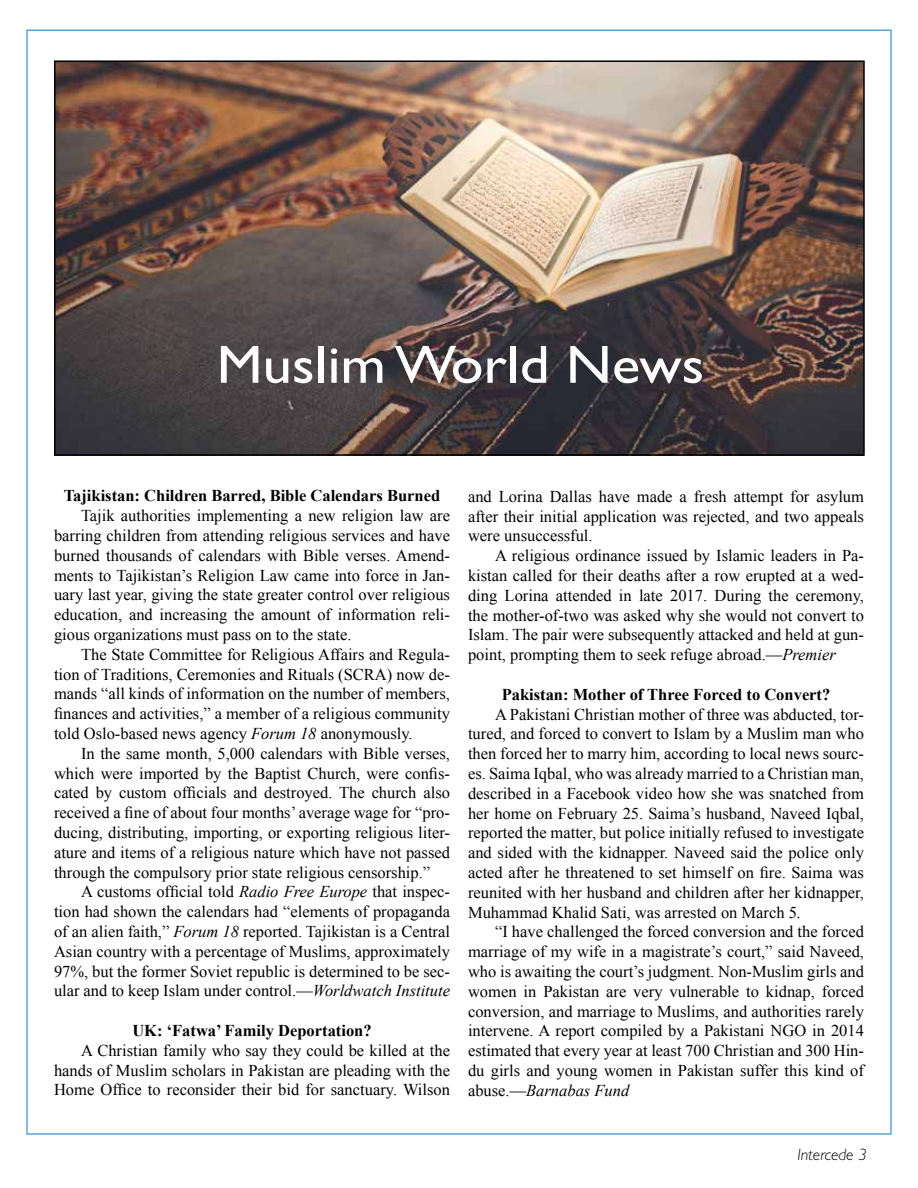
<style>
.page{position:relative;width:918px;height:1188px;background:#fff}
.page>*{position:absolute;margin:0;border:0;box-sizing:border-box;transform-origin:0 0}
.t1{font:54px "Gill Sans";color:#fff;scale:1.09 1}
.t2{font:16.5px/19.8px "Times New Roman";color:#000;text-align:justify}
.t3{font:700 16.5px "Times New Roman";color:#000}
.t4{font:italic 300 16.5px "Gill Sans";color:#000}
.s1{font-style:italic}
</style>
<div class="page">
<img style="left:57px;top:63px;width:805px;height:390px">
<div style="left:54px;top:60px;width:811px;height:396px;border:2px solid #000"></div>
<h1 class="t1" style="left:217px;top:334px;width:449px">Muslim World News</h1>
<p class="t3" style="left:64px;top:486px;width:378px">Tajikistan: Children Barred, Bible Calendars Burned</p>
<p class="t2" style="left:54px;top:506px;width:398px;text-indent:27px">Tajik authorities implementing a new religion law are barring children from attending religious services and have burned thousands of calendars with Bible verses. Amend&shy;ments to Tajikistan’s Religion Law came into force in Jan&shy;uary last year, giving the state greater control over religious education, and increasing the amount of information reli&shy;gious organizations must pass on to the state.</p>
<p class="t2" style="left:54px;top:644px;width:398px;text-indent:27px">The State Committee for Religious Affairs and Regula&shy;tion of Traditions, Ceremonies and Rituals (SCRA) now de&shy;mands “all kinds of information on the number of members, finances and activities,” a member of a religious community told Oslo-based news agency <span class="s1">Forum 18</span> anonymously.</p>
<p class="t2" style="left:54px;top:743px;width:398px;text-indent:27px">In the same month, 5,000 calendars with Bible verses, which were imported by the Baptist Church, were confis&shy;cated by custom officials and destroyed. The church also received a fine of about four months’ average wage for “pro&shy;ducing, distributing, importing, or exporting religious liter&shy;ature and items of a religious nature which have not passed through the compulsory prior state religious censorship.”</p>
<p class="t2" style="left:54px;top:882px;width:398px;text-indent:27px">A customs official told <span class="s1">Radio Free Europe</span> that inspec&shy;tion had shown the calendars had “elements of propaganda of an alien faith,” <span class="s1">Forum 18</span> reported. Tajikistan is a Central Asian country with a percentage of Muslims, approximately 97%, but the former Soviet republic is determined to be sec&shy;ular and to keep Islam under control.—<span class="s1">Worldwatch Institute</span></p>
<p class="t3" style="left:132px;top:1021px;width:241px">UK: ‘Fatwa’ Family Deportation?</p>
<p class="t2" style="left:54px;top:1040px;width:398px;text-indent:27px">A Christian family who say they could be killed at the hands of Muslim scholars in Pakistan are pleading with the Home Office to reconsider their bid for sanctuary. Wilson</p>
<p class="t2" style="left:468px;top:486px;width:398px">and Lorina Dallas have made a fresh attempt for asylum after their initial application was rejected, and two appeals were unsuccessful.</p>
<p class="t2" style="left:468px;top:546px;width:398px;text-indent:27px">A religious ordinance issued by Islamic leaders in Pa&shy;kistan called for their deaths after a row erupted at a wed&shy;ding Lorina attended in late 2017. During the ceremony, the mother-of-two was asked why she would not convert to Islam. The pair were subsequently attacked and held at gun&shy;point, prompting them to seek refuge abroad.—<span class="s1">Premier</span></p>
<p class="t3" style="left:502px;top:685px;width:330px">Pakistan: Mother of Three Forced to Convert?</p>
<p class="t2" style="left:468px;top:704px;width:398px;text-indent:27px">A Pakistani Christian mother of three was abducted, tor&shy;tured, and forced to convert to Islam by a Muslim man who then forced her to marry him, according to local news sourc&shy;es. Saima Iqbal, who was already married to a Christian man, described in a Facebook video how she was snatched from her home on February 25. Saima’s husband, Naveed Iqbal, reported the matter, but police initially refused to investigate and sided with the kidnapper. Naveed said the police only acted after he threatened to set himself on fire. Saima was reunited with her husband and children after her kidnapper, Muhammad Khalid Sati, was arrested on March 5<span class="s1">.</span></p>
<p class="t2" style="left:468px;top:922px;width:398px;text-indent:27px">“I have challenged the forced conversion and the forced marriage of my wife in a magistrate’s court,” said Naveed, who is awaiting the court’s judgment. Non-Muslim girls and women in Pakistan are very vulnerable to kidnap, forced conversion, and marriage to Muslims, and authorities rarely intervene. A report compiled by a Pakistani NGO in 2014 estimated that every year at least 700 Christian and 300 Hin&shy;du girls and young women in Pakistan suffer this kind of abuse.—<span class="s1">Barnabas Fund</span></p>
<p class="t4" style="left:797px;top:1145px;width:71px">Intercede 3</p>
</div>
